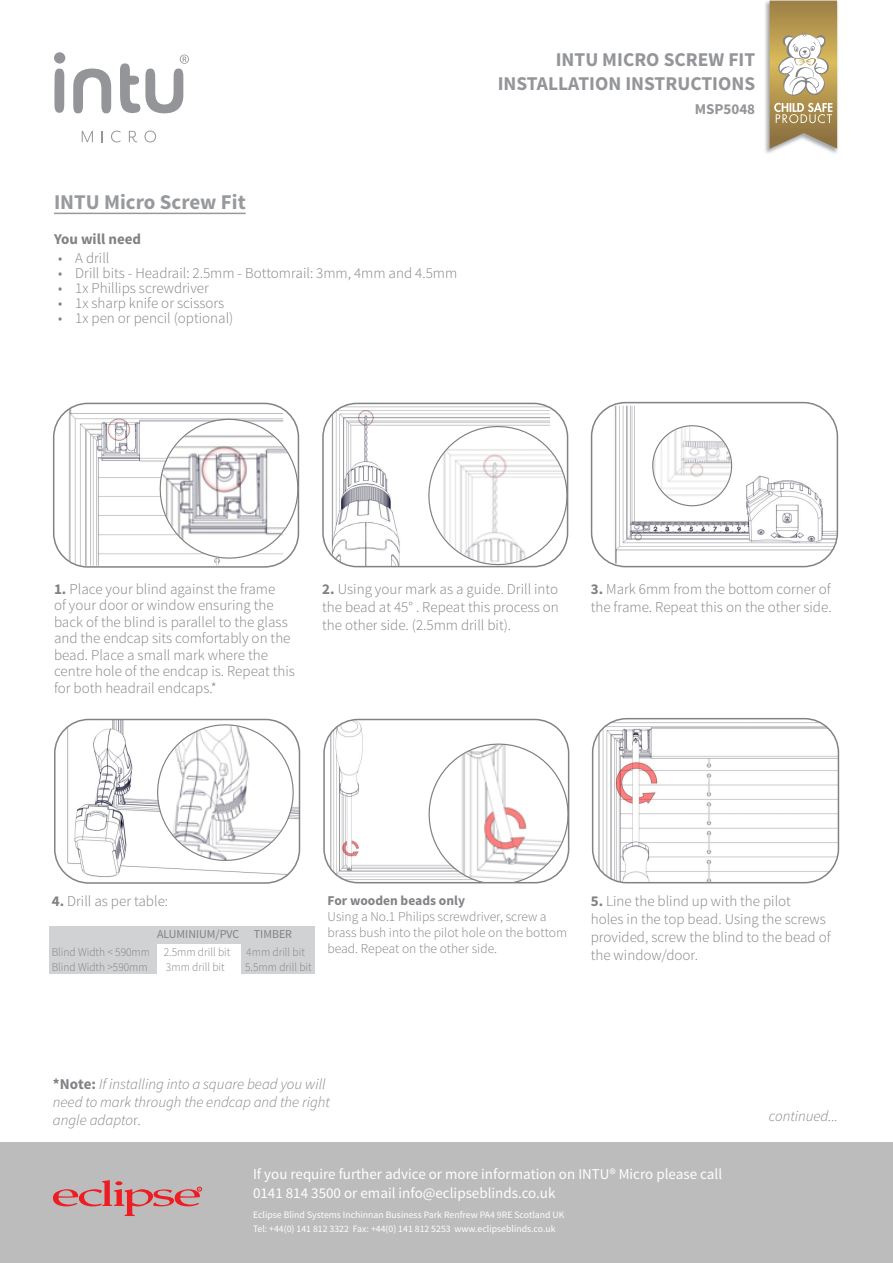
<style>
.page{position:relative;width:893px;height:1263px;background:#fff}
.page>*{position:absolute;margin:0;border:0;box-sizing:border-box;transform-origin:0 0}
.Heading{font:700 21px "Source Sans Pro";color:#97999c}
.t1{font:700 19.5px "Source Sans Pro";color:#939598}
.Body{font:300 15px/16.5px "Source Sans Pro";color:#808285}
.t2{font:15px/19.5px "Source Sans Pro";color:#fff}
.Body-2{font:italic 300 15px/18px "Source Sans Pro";color:#808285}
.Body-3{font:700 15px "Source Sans Pro";color:#808285}
.t3{font:700 15px "Source Sans Pro";color:#939598}
.Body-4{font:300 13.5px/16.2px "Source Sans Pro";color:#808285}
.Body-5{font:700 13.5px "Source Sans Pro";color:#808285}
.Body-6{font:300 12px "Source Sans Pro";color:#808285;scale:.95 1}
.Body-7{font:12px "Source Sans Pro";color:#808285}
.t4{font:9.75px/13.5px "Source Sans Pro";color:#fff}
.s1{font-weight:700}
.s2{font-weight:700;font-style:normal}
.s3{font-style:normal}
</style>
<div class="page">
<svg style="left:54px;top:52px;width:135px;height:62px"></svg>
<svg style="left:82px;top:131px;width:11px;height:11px"></svg>
<svg style="left:111px;top:131px;width:10px;height:11px"></svg>
<svg style="left:129px;top:131px;width:8px;height:11px"></svg>
<svg style="left:144px;top:131px;width:12px;height:11px"></svg>
<div style="left:0;top:1142px;width:893px;height:121px;background:#bdbcbc"></div>
<svg style="left:53px;top:1180px;width:149px;height:36px"></svg>
<img style="left:765px;top:0;width:73px;height:153px">
<img style="left:770px;top:1px;width:67px;height:148px">
<svg style="left:774px;top:31px;width:58px;height:92px"></svg>
<div style="left:49px;top:927px;width:266px;height:47px;background:#d1d2d4"></div>
<div style="left:157px;top:944px;width:84px;height:30px;background:#fff"></div>
<hr style="left:54px;top:213px;width:192px;height:1px;background:#97999c">
<img style="left:592px;top:406px;width:245px;height:157px">
<svg style="left:652px;top:424px;width:81px;height:83px"></svg>
<div style="left:591px;top:402px;width:247px;height:165px;border:2px solid #808285;border-radius:34px"></div>
<img style="left:325px;top:404px;width:225px;height:162px">
<svg style="left:428px;top:425px;width:140px;height:141px"></svg>
<div style="left:322px;top:403px;width:246px;height:164px;border:2px solid #808285;border-radius:34px"></div>
<img style="left:54px;top:405px;width:229px;height:160px">
<svg style="left:159px;top:418px;width:139px;height:141px"></svg>
<div style="left:53px;top:403px;width:246px;height:165px;border:2px solid #808285;border-radius:34px"></div>
<img style="left:593px;top:719px;width:245px;height:163px">
<div style="left:592px;top:718px;width:247px;height:165px;border:2px solid #808285;border-radius:34px"></div>
<img style="left:326px;top:719px;width:102px;height:164px">
<svg style="left:428px;top:743px;width:141px;height:140px"></svg>
<div style="left:323px;top:719px;width:246px;height:164px;border:2px solid #808285;border-radius:34px"></div>
<img style="left:55px;top:720px;width:244px;height:161px">
<svg style="left:156px;top:724px;width:138px;height:137px"></svg>
<div style="left:54px;top:719px;width:246px;height:165px;border:2px solid #808285;border-radius:34px"></div>
<p class="Heading" style="left:54px;top:188px;width:193px">INTU Micro Screw Fit</p>
<p class="Body-3" style="left:54px;top:229px;width:89px">You will need</p>
<p class="Body" style="left:58px;top:250px;width:53px">• A drill</p>
<p class="Body" style="left:58px;top:265px;width:400px">• Drill bits - Headrail: 2.5mm - Bottomrail: 3mm, 4mm and 4.5mm</p>
<p class="Body" style="left:58px;top:280px;width:152px">• 1x Phillips screwdriver</p>
<p class="Body" style="left:58px;top:295px;width:167px">• 1x sharp knife or scissors</p>
<p class="Body" style="left:58px;top:310px;width:177px">• 1x pen or pencil (optional)</p>
<p class="t1" style="left:556px;top:47px;width:201px">INTU MICRO SCREW FIT</p>
<p class="t1" style="left:498px;top:71px;width:259px">INSTALLATION INSTRUCTIONS</p>
<p class="t3" style="left:695px;top:99px;width:62px">MSP5048</p>
<p class="Body" style="left:54px;top:581px;width:242px"><span class="s1">1.</span> Place your blind against the frame<br>of your door or window ensuring the back of the blind is parallel to the glass and the endcap sits comfortably on the bead. Place a small mark where the centre hole of the endcap is. Repeat this for both headrail endcaps.*</p>
<p class="Body" style="left:322px;top:580px;width:238px;line-height:18px;text-align:justify"><span class="s1">2.</span> Using your mark as a guide. Drill into the bead at 45° . Repeat this process on the other side. (2.5mm drill bit).</p>
<p class="Body" style="left:591px;top:580px;width:242px;line-height:18px"><span class="s1">3.</span> Mark 6mm from the bottom corner of the frame. Repeat this on the other side.</p>
<p class="Body" style="left:52px;top:893px;width:118px"><span class="s1">4.</span> Drill as per table:</p>
<p class="Body-7" style="left:157px;top:927px;width:137px">ALUMINIUM/PVC TIMBER</p>
<p class="Body-6" style="left:52px;top:945px;width:190px">Blind Width &lt; 590mm 2.5mm drill bit</p>
<p class="Body-6" style="left:246px;top:945px;width:63px">4mm drill bit</p>
<p class="Body-6" style="left:52px;top:959px;width:103px">Blind Width &gt;590mm</p>
<p class="Body-6" style="left:166px;top:959px;width:63px">3mm drill bit</p>
<p class="Body-6" style="left:245px;top:959px;width:72px">5.5mm drill bit</p>
<p class="Body-5" style="left:328px;top:891px;width:139px">For wooden beads only</p>
<p class="Body-4" style="left:328px;top:908px;width:241px">Using a No.1 Philips screwdriver, screw a brass bush into the pilot hole on the bottom bead. Repeat on the other side.</p>
<p class="Body" style="left:591px;top:892px;width:241px;line-height:18px"><span class="s1">5.</span> Line the blind up with the pilot<br>holes in the top bead. Using the screws provided, screw the blind to the bead of the window/door.</p>
<p class="Body-2" style="left:53px;top:1075px;width:278px"><span class="s2">*Note:</span> If installing into a square bead you will need to mark through the endcap and the right angle adapto<span class="s3">r.</span></p>
<p class="Body-2" style="left:769px;top:1107px;width:71px">continued...</p>
<p class="t2" style="left:253px;top:1164px;width:471px">If you require further advice or more information on INTU® Micro please call<br>0141 814 3500 or email info@eclipseblinds.co.uk</p>
<p class="t4" style="left:253px;top:1208px;width:313px">Eclipse Blind Systems Inchinnan Business Park Renfrew PA4 9RE Scotland UK<br>Tel: +44(0) 141 812 3322 Fax: +44(0) 141 812 5253 www.eclipseblinds.co.uk</p>
</div>
